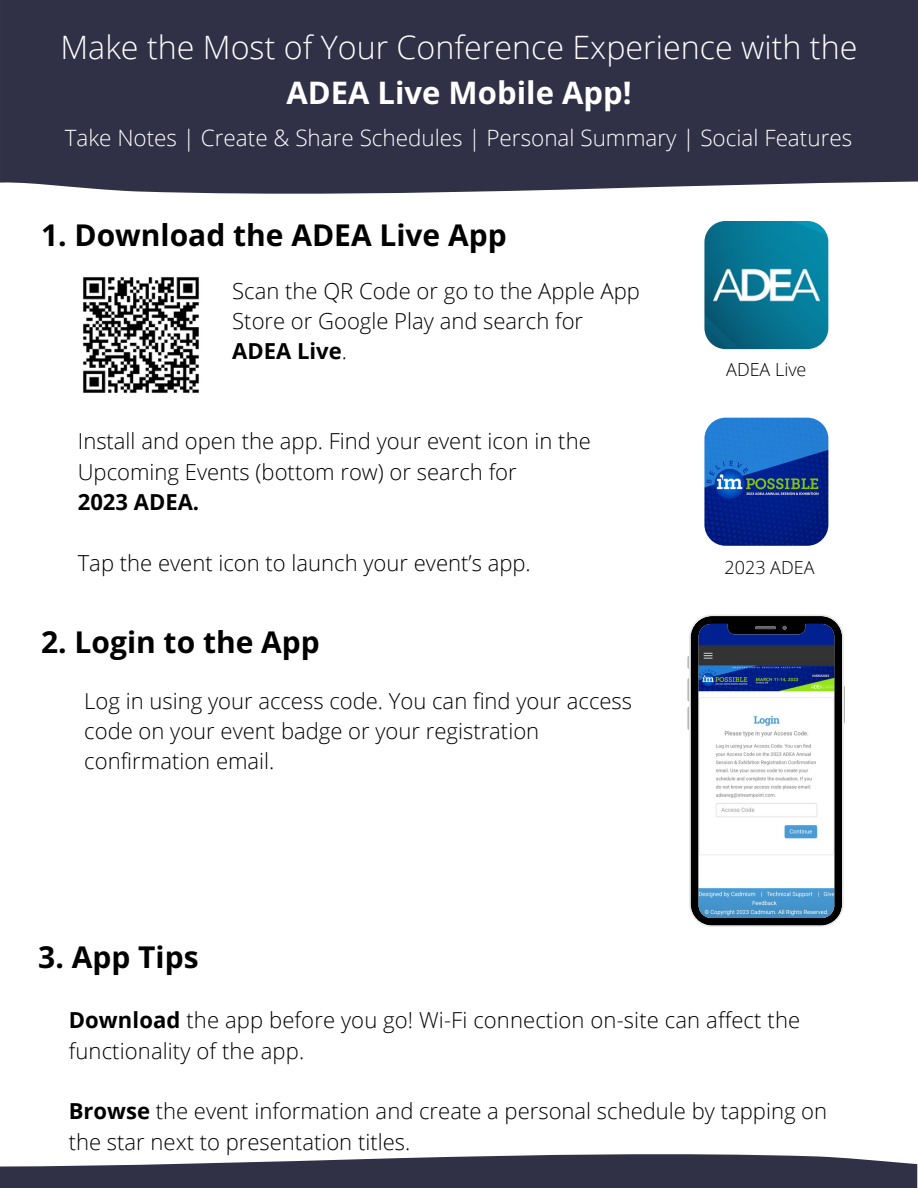
<style>
.page{position:relative;width:918px;height:1188px;background:#fff}
.page>*{position:absolute;margin:0;border:0;box-sizing:border-box;transform-origin:0 0}
.t1{font:300 32.25px "Open Sans";color:#fff}
.t2{font:700 31.05px "Open Sans";color:#fff}
.t3{font:700 30px "Open Sans";color:#000}
.t4{font:300 22.5px "Open Sans";color:#fff}
.t5{font:300 22.05px/30.3px "Open Sans";color:#000}
.t6{font:700 22.05px "Open Sans";color:#000}
.t7{font:300 18px "Open Sans";color:#000}
.s1{font-weight:700}
</style>
<div class="page">
<div style="left:0;top:0;width:918px;height:195px;background:#303146"></div>
<svg style="left:0;top:1154px;width:918px;height:34px;background:#4f5062"></svg>
<img style="left:83px;top:277px;width:116px;height:116px">
<img style="left:704px;top:221px;width:124px;height:128px;border-radius:21px">
<img style="left:704px;top:418px;width:124px;height:128px;border-radius:21px">
<svg style="left:687px;top:656px;width:2px;height:13px"></svg>
<svg style="left:687px;top:678px;width:2px;height:52px"></svg>
<svg style="left:844px;top:686px;width:1px;height:37px"></svg>
<svg style="left:689px;top:615px;width:155px;height:312px"></svg>
<h1 class="t1" style="left:61px;top:24px;width:798px">Make the Most of Your Conference Experience with the</h1>
<h2 class="t2" style="left:286px;top:70px;width:347px">ADEA Live Mobile App!</h2>
<p class="t4" style="left:65px;top:122px;width:789px">Take Notes | Create &amp; Share Schedules | Personal Summary | Social Features</p>
<h3 class="t3" style="left:41px;top:214px;width:467px">1. Download the ADEA Live App</h3>
<p class="t5" style="left:232px;top:275px;width:409px">Scan the QR Code or go to the Apple App<br>Store or Google Play and search for<br><span class="s1">ADEA Live</span>.</p>
<p class="t5" style="left:78px;top:426px;width:515px">Install and open the app. Find your event icon in the<br>Upcoming Events (bottom row) or search for</p>
<p class="t6" style="left:78px;top:487px;width:123px">2023 ADEA.</p>
<p class="t5" style="left:78px;top:547px;width:455px">Tap the event icon to launch your event’s app.</p>
<h3 class="t3" style="left:41px;top:621px;width:280px">2. Login to the App</h3>
<p class="t5" style="left:84px;top:685px;width:549px">Log in using your access code. You can find your access code on your event badge or your registration confirmation email.</p>
<h3 class="t3" style="left:38px;top:936px;width:162px">3. App Tips</h3>
<p class="t7" style="left:726px;top:357px;width:82px">ADEA Live</p>
<p class="t7" style="left:725px;top:554px;width:91px">2023 ADEA</p>
<p class="t5" style="left:69px;top:1005px;width:733px"><span class="s1">Download</span> the app before you go! Wi-Fi connection on-site can affect the functionality of the app.</p>
<p class="t5" style="left:69px;top:1096px;width:760px"><span class="s1">Browse</span> the event information and create a personal schedule by tapping on the star next to presentation titles.</p>
</div>
